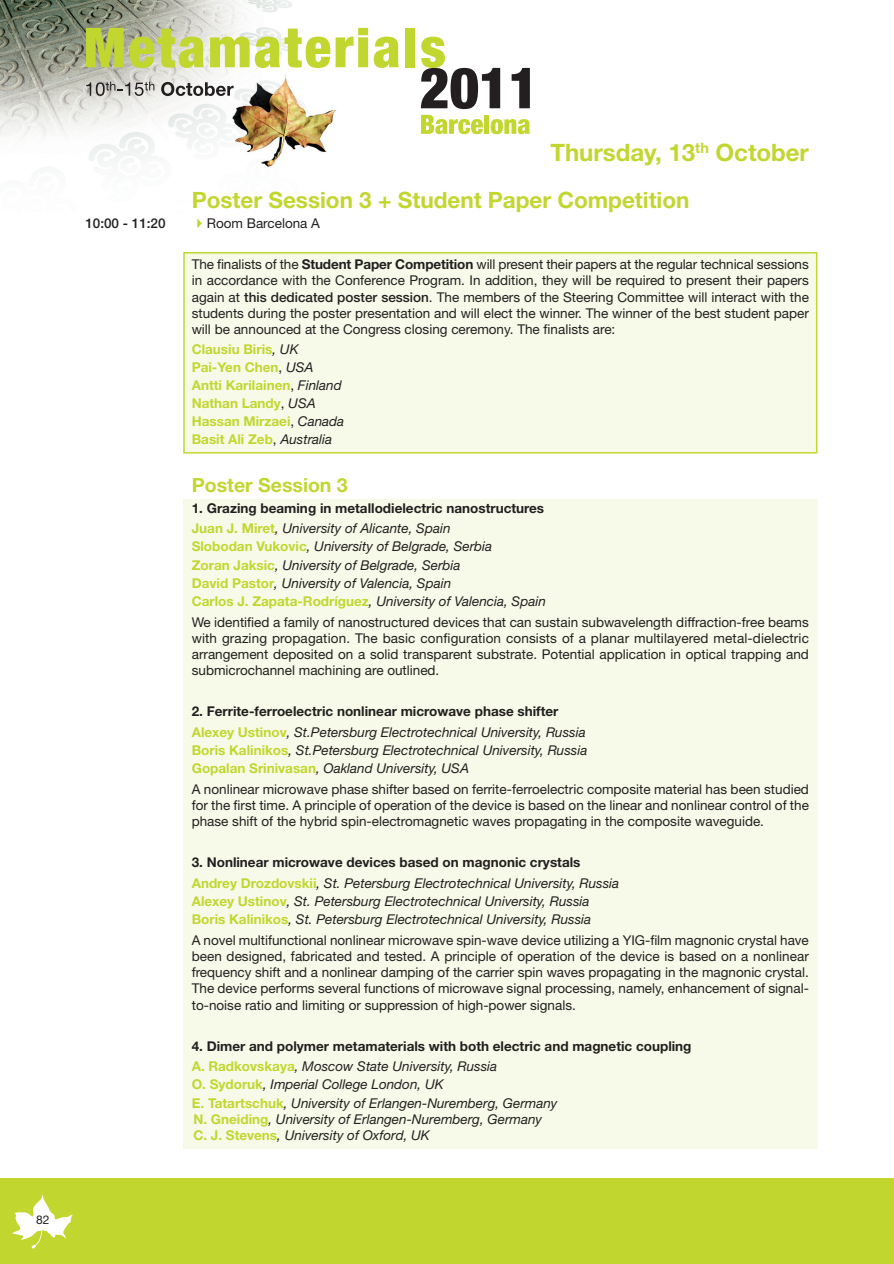
<style>
.page{position:relative;width:894px;height:1264px;background:#fff}
.page>*{position:absolute;margin:0;border:0;box-sizing:border-box;transform-origin:0 0}
.t1{font:700 24px "Helvetica Neue";color:#c1d72f}
.t2{font:700 22.5px "Helvetica Neue";color:#c1d72f}
.t3{font:700 19.5px "Helvetica Neue";color:#c1d72f}
.t4{font:13.5px/16.2px "Helvetica Neue";color:#231f20;text-align:justify}
.t5{font:italic 13.5px/18.3px "Helvetica Neue";color:#231f20}
.t6{font:700 13.5px/20.4px "Helvetica Neue";color:#231f20}
.t7{font:700 13.5px/17.9px "Helvetica Neue";color:#c1d72f}
.t8{font:500 13.5px "Helvetica Neue";color:#231f20}
.t9{font:12px "Helvetica Neue";color:#231f20}
.s1{color:#c1d72f}
.s2{font-weight:700}
.s3{font-weight:500}
.s4{font-weight:400;font-style:italic;color:#231f20}
.s5{font-weight:400;color:#231f20}
.s6{font-weight:400;font-style:italic}
.s7{font-weight:700;font-style:normal;color:#c1d72f}
</style>
<div class="page">
<img style="left:0;top:0;width:368px;height:169px">
<svg style="left:86px;top:28px;width:38px;height:39px"></svg>
<svg style="left:130px;top:29px;width:74px;height:39px"></svg>
<svg style="left:210px;top:37px;width:39px;height:30px"></svg>
<svg style="left:255px;top:28px;width:144px;height:40px"></svg>
<div style="left:405px;top:28px;width:10px;height:39px;background:#c1d72f"></div>
<svg style="left:86px;top:82px;width:68px;height:14px"></svg>
<svg style="left:161px;top:82px;width:72px;height:14px"></svg>
<svg style="left:420px;top:37px;width:80px;height:72px"></svg>
<svg style="left:511px;top:68px;width:18px;height:40px"></svg>
<svg style="left:421px;top:115px;width:61px;height:19px"></svg>
<div style="left:484px;top:115px;width:5px;height:19px;background:#c1d72f"></div>
<svg style="left:490px;top:119px;width:39px;height:15px"></svg>
<div style="left:0;top:1178px;width:893px;height:86px;background:#c1d72f"></div>
<svg style="left:12px;top:1193px;width:61px;height:55px"></svg>
<div style="left:183px;top:499px;width:634px;height:649px;background:#f7fae9"></div>
<div style="left:185px;top:253px;width:630px;height:199px;background:#f7fae9"></div>
<div style="left:183px;top:252px;width:634px;height:201px;border:2px solid #c1d72f"></div>
<p class="t9" style="left:36px;top:1215px;width:15px">82</p>
<h1 class="t1" style="left:550px;top:144px;width:260px">Thursday, 13<sup>th</sup> October</h1>
<h2 class="t2" style="left:192px;top:192px;width:499px">Poster Session 3 + Student Paper Competition</h2>
<p class="t8" style="left:85px;top:219px;width:82px">10:00 - 11:20</p>
<p class="t4" style="left:192px;top:217px;width:130px"><span class="s1">✔</span>Room Barcelona A</p>
<p class="t4" style="left:192px;top:258px;width:618px">The finalists of the <span class="s2">Student Paper Competition</span> will present their papers at the regular technical sessions in accordance with the Conference Program. In addition, they will be required to present their papers again at <span class="s3">this dedicated poster session</span>. The members of the Steering Committee will interact with the students during the poster presentation and will elect the winner. The winner of the best student paper will be announced at the Congress closing ceremony. The finalists are:</p>
<p class="t7" style="left:192px;top:342px;width:154px">Clausiu Biris<span class="s4">, UK<br></span>Pai-Yen Chen<span class="s5">,</span> <span class="s4">USA<br></span>Antti Karilainen<span class="s5">,</span> <span class="s4">Finland<br></span>Nathan Landy<span class="s5">,</span> <span class="s4">USA<br></span>Hassan Mirzaei<span class="s5">,</span> <span class="s4">Canada<br></span>Basit Ali Zeb<span class="s5">,</span> <span class="s4">Australia</span></p>
<h3 class="t3" style="left:192px;top:478px;width:157px">Poster Session 3</h3>
<p class="t6" style="left:192px;top:499px;width:354px">1. Grazing beaming in metallodielectric nanostructures<br><span class="s1">Juan J. Miret</span><span class="s6">, University of Alicante, Spain</span></p>
<p class="t5" style="left:192px;top:539px;width:355px"><span class="s7">Slobodan Vukovic</span>, University of Belgrade, Serbia<br><span class="s7">Zoran Jaksic</span>, University of Belgrade, Serbia<br><span class="s7">David Pastor</span>, University of Valencia, Spain<br><span class="s7">Carlos J. Zapata-Rodríguez</span>, University of Valencia, Spain</p>
<p class="t4" style="left:192px;top:615px;width:618px">We identified a family of nanostructured devices that can sustain subwavelength diffraction-free beams with grazing propagation. The basic configuration consists of a planar multilayered metal-dielectric arrangement deposited on a solid transparent substrate. Potential application in optical trapping and submicrochannel machining are outlined.</p>
<p class="t6" style="left:192px;top:702px;width:395px">2. Ferrite-ferroelectric nonlinear microwave phase shifter<br><span class="s1">Alexey Ustinov</span><span class="s6">, St.Petersburg Electrotechnical University, Russia</span></p>
<p class="t5" style="left:192px;top:742px;width:397px"><span class="s7">Boris Kalinikos</span>, St.Petersburg Electrotechnical University, Russia<br><span class="s7">Gopalan Srinivasan</span>, Oakland University, USA</p>
<p class="t4" style="left:192px;top:782px;width:618px">A nonlinear microwave phase shifter based on ferrite-ferroelectric composite material has been studied for the first time. A principle of operation of the device is based on the linear and nonlinear control of the phase shift of the hybrid spin-electromagnetic waves propagating in the composite waveguide.</p>
<p class="t6" style="left:192px;top:853px;width:429px">3. Nonlinear microwave devices based on magnonic crystals<br><span class="s1">Andrey Drozdovskii</span><span class="s6">, St. Petersburg Electrotechnical University, Russia</span></p>
<p class="t5" style="left:192px;top:893px;width:401px"><span class="s7">Alexey Ustinov</span>, St. Petersburg Electrotechnical University, Russia<br><span class="s7">Boris Kalinikos</span>, St. Petersburg Electrotechnical University, Russia</p>
<p class="t4" style="left:192px;top:933px;width:618px">A novel multifunctional nonlinear microwave spin-wave device utilizing a YIG-film magnonic crystal have been designed, fabricated and tested. A principle of operation of the device is based on a nonlinear frequency shift and a nonlinear damping of the carrier spin waves propagating in the magnonic crystal.<br>The device performs several functions of microwave signal processing, namely, enhancement of signal&shy;to-noise ratio and limiting or suppression of high-power signals.</p>
<p class="t6" style="left:192px;top:1037px;width:501px">4. Dimer and polymer metamaterials with both electric and magnetic coupling<br><span class="s1">A. Radkovskaya</span><span class="s6">, Moscow State University, Russia</span></p>
<p class="t5" style="left:192px;top:1077px;width:367px"><span class="s7">O. Sydoruk</span>, Imperial College London, UK<br><span class="s7">E. Tatartschuk</span>, University of Erlangen-Nuremberg, Germany</p>
<p class="t5" style="left:193px;top:1112px;width:350px;line-height:16.2px"><span class="s7">N. Gneiding</span>, University of Erlangen-Nuremberg, Germany<br><span class="s7">C. J. Stevens</span>, University of Oxford, UK</p>
</div>
